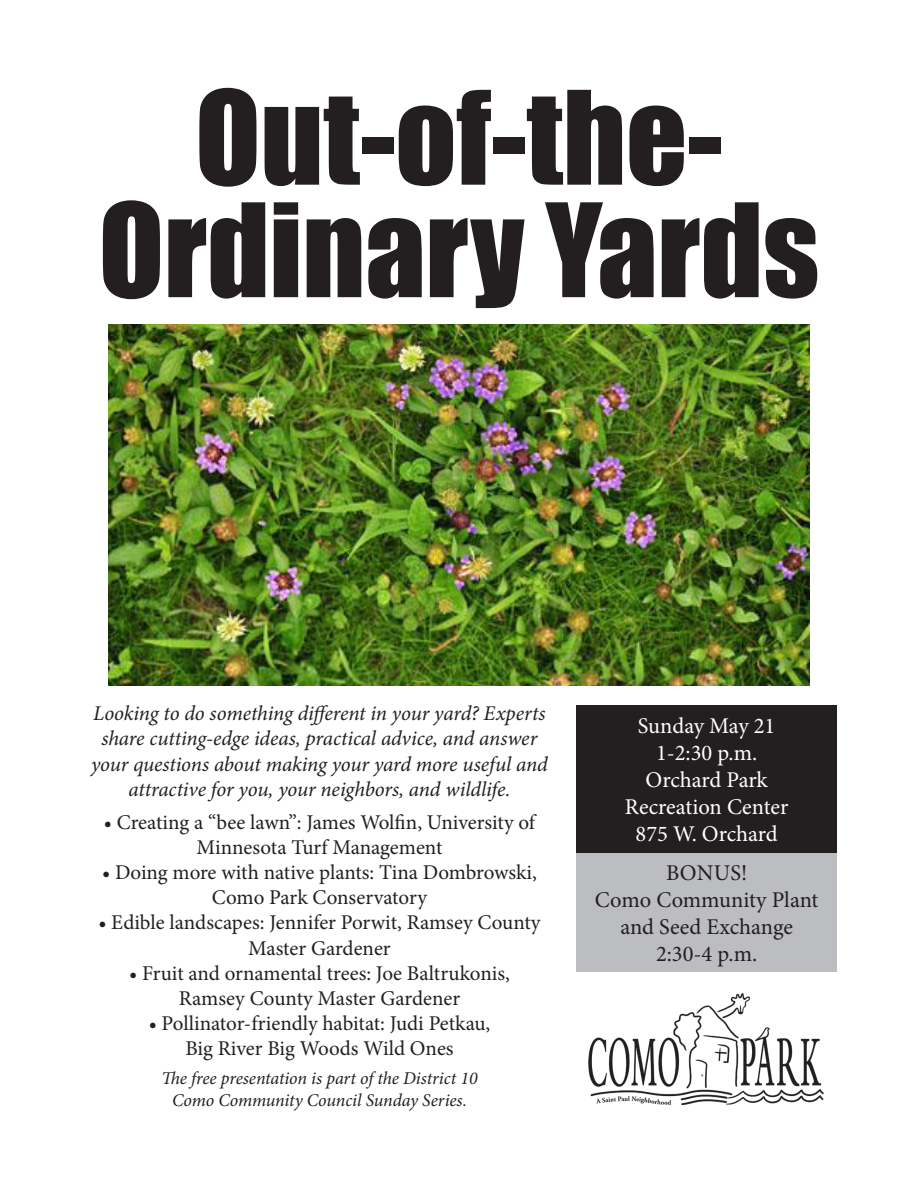
<style>
.page{position:relative;width:918px;height:1188px;background:#fff}
.page>*{position:absolute;margin:0;border:0;box-sizing:border-box;transform-origin:0 0}
.t1{font:120px "Impact";color:#231f20}
.t2{font:22.5px/27px "Minion Pro";letter-spacing:-.005em;color:#fff;text-align:center}
.t3{font:22.5px/27px "Minion Pro";color:#231f20;text-align:center}
.t4{font:21px/25.2px "Minion Pro";letter-spacing:-.005em;color:#231f20;text-align:center}
.t5{font:italic 21px/25.2px "Minion Pro";letter-spacing:-.01em;color:#231f20;text-align:center}
.t6{font:italic 18px/21.6px "Minion Pro";letter-spacing:-.005em;color:#231f20;text-align:center}
</style>
<div class="page">
<img style="left:108px;top:324px;width:702px;height:362px">
<div style="left:576px;top:705px;width:261px;height:149px;background:#231f20"></div>
<img style="left:588px;top:993px;width:236px;height:113px">
<div style="left:576px;top:854px;width:261px;height:118px;background:#bcbdc0"></div>
<p class="t1" style="left:195px;top:45px;width:529px">Out-of-the-</p>
<p class="t1" style="left:99px;top:157px;width:722px">Ordinary Yards</p>
<p class="t5" style="left:91px;top:701px;width:458px">Looking to do something different in your yard? Experts share cutting-edge ideas, practical advice, and answer your questions about making your yard more useful and attractive for you, your neighbors, and wildlife.</p>
<p class="t4" style="left:104px;top:809px;width:433px">• Creating a “bee lawn”: James Wolfin, University of<br>Minnesota Turf Management</p>
<p class="t4" style="left:102px;top:860px;width:436px">• Doing more with native plants: Tina Dombrowski,<br>Como Park Conservatory</p>
<p class="t4" style="left:98px;top:910px;width:444px">• Edible landscapes: Jennifer Porwit, Ramsey County<br>Master Gardener</p>
<p class="t4" style="left:129px;top:961px;width:382px">• Fruit and ornamental trees: Joe Baltrukonis,<br>Ramsey County Master Gardener</p>
<p class="t4" style="left:149px;top:1011px;width:343px">• Pollinator-friendly habitat: Judi Petkau,<br>Big River Big Woods Wild Ones</p>
<p class="t6" style="left:161px;top:1068px;width:318px">The free presentation is part of the District 10<br>Como Community Council Sunday Series.</p>
<p class="t2" style="left:638px;top:713px;width:139px">Sunday May 21</p>
<p class="t2" style="left:656px;top:740px;width:103px">1-2:30 p.m.</p>
<p class="t2" style="left:625px;top:767px;width:165px">Orchard Park<br>Recreation Center<br>875 W. Orchard</p>
<p class="t3" style="left:595px;top:860px;width:225px">BONUS!<br>Como Community Plant and Seed Exchange</p>
<p class="t3" style="left:656px;top:941px;width:103px">2:30-4 p.m.</p>
</div>
